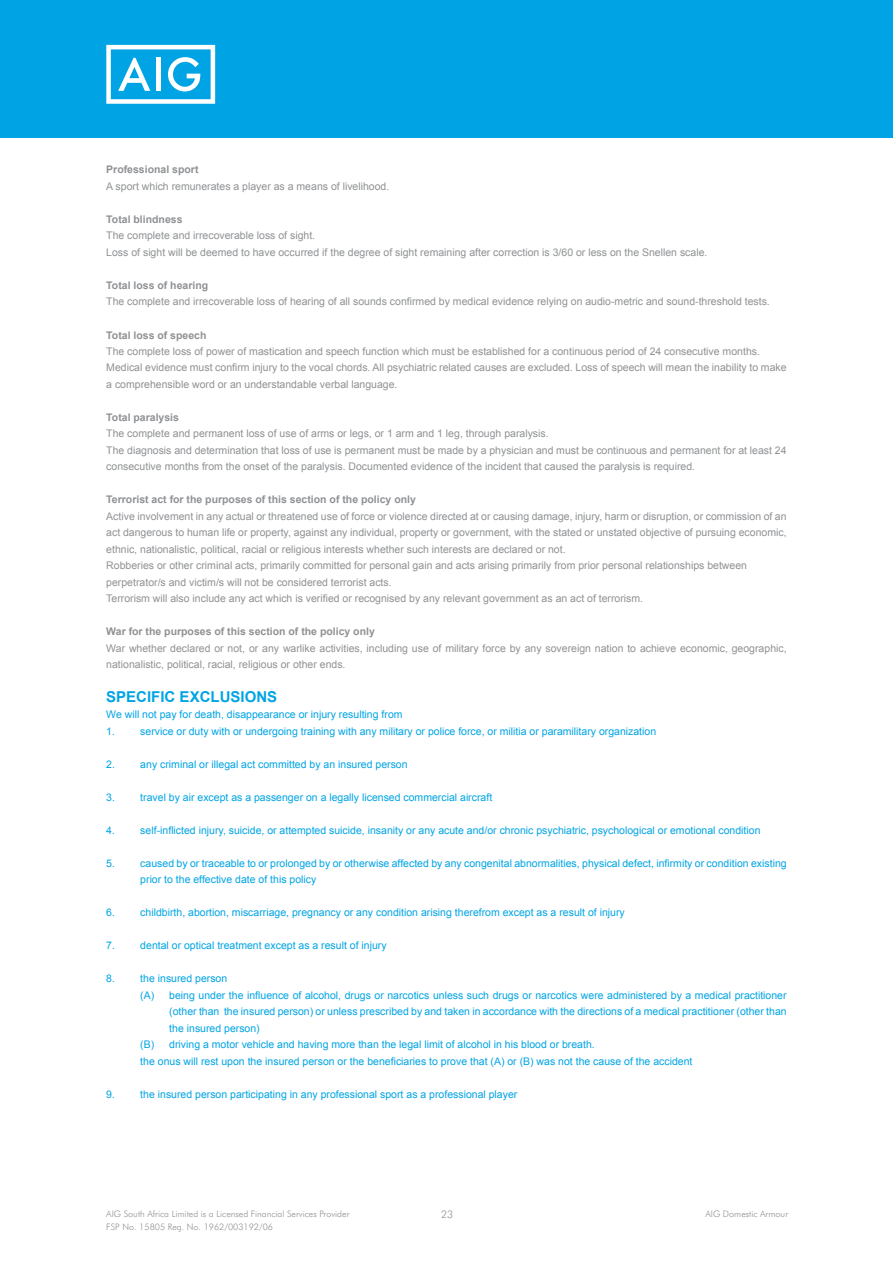
<style>
.page{position:relative;width:893px;height:1263px;background:#fff}
.page>*{position:absolute;margin:0;border:0;box-sizing:border-box;transform-origin:0 0}
.t1{font:700 15px "Arial";color:#00a4e4}
.t2{font:10.5px/16.5px "Arial";color:#8f9194}
.t3{font:10.5px/16.5px "Arial";color:#00a4e4}
.t4{font:700 10.5px "Arial";color:#8f9194}
.t5{font:300 10.5px "AIG Futura";color:#8f9194}
.t6{font:300 9px "AIG Futura";color:#8f9194}
</style>
<div class="page">
<div style="left:0;top:0;width:893px;height:137px;background:#00a4e4"></div>
<svg style="left:106px;top:45px;width:109px;height:59px"></svg>
<p class="t4" style="left:106px;top:164px;width:94px">Professional sport</p>
<p class="t2" style="left:106px;top:178px;width:285px">A sport which remunerates a player as a means of livelihood.</p>
<p class="t4" style="left:106px;top:213px;width:78px">Total blindness</p>
<p class="t2" style="left:106px;top:228px;width:603px">The complete and irrecoverable loss of sight.<br>Loss of sight will be deemed to have occurred if the degree of sight remaining after correction is 3/60 or less on the Snellen scale.</p>
<p class="t4" style="left:106px;top:279px;width:103px">Total loss of hearing</p>
<p class="t2" style="left:106px;top:294px;width:665px">The complete and irrecoverable loss of hearing of all sounds confirmed by medical evidence relying on audio-metric and sound-threshold tests.</p>
<p class="t4" style="left:106px;top:329px;width:102px">Total loss of speech</p>
<p class="t2" style="left:106px;top:343px;width:682px">The complete loss of power of mastication and speech function which must be established for a continuous period of 24 consecutive months.<br>Medical evidence must confirm injury to the vocal chords. All psychiatric related causes are excluded. Loss of speech will mean the inability to make a comprehensible word or an understandable verbal language.</p>
<p class="t4" style="left:106px;top:411px;width:74px">Total paralysis</p>
<p class="t2" style="left:106px;top:426px;width:682px">The complete and permanent loss of use of arms or legs, or 1 arm and 1 leg, through paralysis.<br>The diagnosis and determination that loss of use is permanent must be made by a physician and must be continuous and permanent for at least 24 consecutive months from the onset of the paralysis. Documented evidence of the incident that caused the paralysis is required.</p>
<p class="t4" style="left:106px;top:494px;width:311px">Terrorist act for the purposes of this section of the policy only</p>
<p class="t2" style="left:106px;top:508px;width:682px">Active involvement in any actual or threatened use of force or violence directed at or causing damage, injury, harm or disruption, or commission of an act dangerous to human life or property, against any individual, property or government, with the stated or unstated objective of pursuing economic, ethnic, nationalistic, political, racial or religious interests whether such interests are declared or not.<br>Robberies or other criminal acts, primarily committed for personal gain and acts arising primarily from prior personal relationships between perpetrator/s and victim/s will not be considered terrorist acts.<br>Terrorism will also include any act which is verified or recognised by any relevant government as an act of terrorism.</p>
<p class="t4" style="left:106px;top:626px;width:270px">War for the purposes of this section of the policy only</p>
<p class="t2" style="left:106px;top:640px;width:682px">War whether declared or not, or any warlike activities, including use of military force by any sovereign nation to achieve economic, geographic, nationalistic, political, racial, religious or other ends.</p>
<h1 class="t1" style="left:106px;top:688px;width:172px">SPECIFIC EXCLUSIONS</h1>
<p class="t3" style="left:106px;top:706px;width:298px">We will not pay for death, disappearance or injury resulting from<br>1.</p>
<p class="t3" style="left:140px;top:723px;width:517px">service or duty with or undergoing training with any military or police force, or militia or paramilitary organization</p>
<p class="t3" style="left:106px;top:756px;width:10px">2.</p>
<p class="t3" style="left:140px;top:756px;width:269px">any criminal or illegal act committed by an insured person</p>
<p class="t3" style="left:106px;top:789px;width:10px">3.</p>
<p class="t3" style="left:140px;top:789px;width:353px">travel by air except as a passenger on a legally licensed commercial aircraft</p>
<p class="t3" style="left:106px;top:822px;width:10px">4.</p>
<p class="t3" style="left:140px;top:822px;width:622px">self-inflicted injury, suicide, or attempted suicide, insanity or any acute and/or chronic psychiatric, psychological or emotional condition</p>
<p class="t3" style="left:106px;top:855px;width:10px">5.</p>
<p class="t3" style="left:140px;top:855px;width:648px">caused by or traceable to or prolonged by or otherwise affected by any congenital abnormalities, physical defect, infirmity or condition existing prior to the effective date of this policy</p>
<p class="t3" style="left:106px;top:904px;width:10px">6.</p>
<p class="t3" style="left:140px;top:904px;width:486px">childbirth, abortion, miscarriage, pregnancy or any condition arising therefrom except as a result of injury</p>
<p class="t3" style="left:106px;top:937px;width:10px">7.</p>
<p class="t3" style="left:140px;top:937px;width:248px">dental or optical treatment except as a result of injury</p>
<p class="t3" style="left:106px;top:970px;width:10px">8.</p>
<p class="t3" style="left:140px;top:970px;width:88px">the insured person</p>
<p class="t3" style="left:140px;top:987px;width:648px">(A) being under the influence of alcohol, drugs or narcotics unless such drugs or narcotics were administered by a medical practitioner</p>
<p class="t3" style="left:169px;top:1003px;width:619px">(other than the insured person) or unless prescribed by and taken in accordance with the directions of a medical practitioner (other than</p>
<p class="t3" style="left:169px;top:1020px;width:92px">the insured person)</p>
<p class="t3" style="left:140px;top:1036px;width:456px">(B) driving a motor vehicle and having more than the legal limit of alcohol in his blood or breath.</p>
<p class="t3" style="left:140px;top:1053px;width:554px">the onus will rest upon the insured person or the beneficiaries to prove that (A) or (B) was not the cause of the accident</p>
<p class="t3" style="left:106px;top:1086px;width:10px">9.</p>
<p class="t3" style="left:140px;top:1086px;width:379px">the insured person participating in any professional sport as a professional player</p>
<p class="t6" style="left:106px;top:1208px;width:245px">AIG South Africa Limited is a Licensed Financial Services Provider</p>
<p class="t5" style="left:441px;top:1208px;width:14px">23</p>
<p class="t6" style="left:705px;top:1208px;width:84px">AIG Domestic Armour</p>
<p class="t6" style="left:106px;top:1222px;width:168px">FSP No. 15805 Reg. No. 1962/003192/06</p>
</div>
